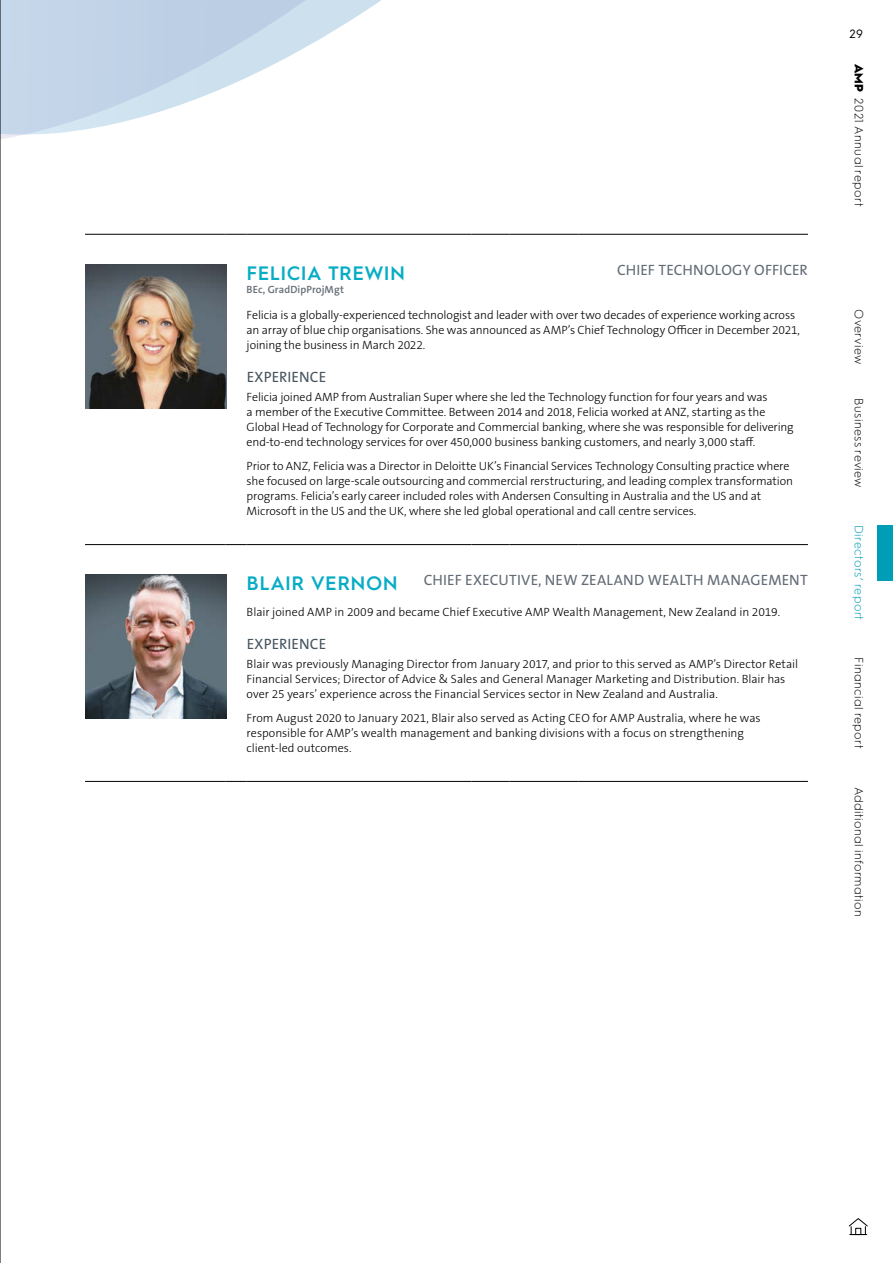
<style>
.page{position:relative;width:893px;height:1263px;background:#fff}
.page>*{position:absolute;margin:0;border:0;box-sizing:border-box;transform-origin:0 0}
.t1{font:600 19.5px "Hurme Geometric Sans 1";letter-spacing:.025em;color:#08adc5}
.t2{font:15px "The Sans B W5 Plain";letter-spacing:.01em;color:#636b75}
.t3{font:15px "The Sans B W5 Plain";letter-spacing:.01em;color:#475560}
.t4{font:300 12px/15px "The Sans B W3";letter-spacing:-.005em;color:#000}
.t5{font:300 12px "Hurme Geometric Sans 1";letter-spacing:.03em;color:#000}
.t6{font:300 12px "Hurme Geometric Sans 1";letter-spacing:.03em;color:#009db7}
.t7{font:12px "Hurme Geometric Sans 1";color:#000}
.t8{font:600 10.5px "The Sans B W6";letter-spacing:.01em;color:#636b75}
.s1{font-weight:900}
</style>
<div class="page">
<hr style="left:85px;top:234px;width:140px;height:1px;background:#000">
<svg style="left:225px;top:234px;width:22px;height:1px"></svg>
<hr style="left:85px;top:544px;width:140px;height:1px;background:#000">
<svg style="left:225px;top:544px;width:22px;height:1px"></svg>
<hr style="left:85px;top:781px;width:140px;height:1px;background:#000">
<svg style="left:225px;top:781px;width:22px;height:1px"></svg>
<hr style="left:247px;top:781px;width:174px;height:1px;background:#000">
<hr style="left:421px;top:781px;width:51px;height:1px;background:#000">
<hr style="left:472px;top:781px;width:37px;height:1px;background:#000">
<hr style="left:509px;top:781px;width:69px;height:1px;background:#000">
<hr style="left:578px;top:781px;width:230px;height:1px;background:#000">
<hr style="left:247px;top:234px;width:174px;height:1px;background:#000">
<hr style="left:421px;top:234px;width:51px;height:1px;background:#000">
<hr style="left:472px;top:234px;width:37px;height:1px;background:#000">
<hr style="left:509px;top:234px;width:69px;height:1px;background:#000">
<hr style="left:578px;top:234px;width:230px;height:1px;background:#000">
<hr style="left:247px;top:544px;width:174px;height:1px;background:#000">
<hr style="left:421px;top:544px;width:51px;height:1px;background:#000">
<hr style="left:472px;top:544px;width:37px;height:1px;background:#000">
<hr style="left:509px;top:544px;width:69px;height:1px;background:#000">
<hr style="left:578px;top:544px;width:230px;height:1px;background:#000">
<img style="left:85px;top:264px;width:142px;height:145px">
<img style="left:85px;top:574px;width:142px;height:145px">
<svg style="left:1px;top:0;width:380px;height:139px"></svg>
<div style="left:878px;top:525px;width:15px;height:55px;background:#009db7"></div>
<hr style="left:0;top:0;width:1px;height:1263px;background:#000">
<svg style="left:848px;top:1218px;width:20px;height:17px"></svg>
<p class="t2" style="left:617px;top:260px;width:192px">CHIEF TECHNOLOGY OFFICER</p>
<p class="t4" style="left:247px;top:308px;width:555px">Felicia is a globally-experienced technologist and leader with over two decades of experience working across an array of blue chip organisations. She was announced as AMP’s Chief Technology Officer in December 2021, joining the business in March 2022.</p>
<p class="t3" style="left:247px;top:367px;width:81px">EXPERIENCE</p>
<p class="t4" style="left:247px;top:390px;width:549px">Felicia joined AMP from Australian Super where she led the Technology function for four years and was<br>a member of the Executive Committee. Between 2014 and 2018, Felicia worked at ANZ, starting as the Global Head of Technology for Corporate and Commercial banking, where she was responsible for delivering end-to-end technology services for over 450,000 business banking customers, and nearly 3,000 staff.</p>
<p class="t4" style="left:247px;top:458px;width:548px">Prior to ANZ, Felicia was a Director in Deloitte UK’s Financial Services Technology Consulting practice where she focused on large-scale outsourcing and commercial rerstructuring, and leading complex transformation programs. Felicia’s early career included roles with Andersen Consulting in Australia and the US and at Microsoft in the US and the UK, where she led global operational and call centre services.</p>
<h1 class="t1" style="left:247px;top:259px;width:160px">FELICIA TREWIN</h1>
<p class="t8" style="left:247px;top:283px;width:99px">BEc, GradDipProjMgt</p>
<h1 class="t1" style="left:247px;top:570px;width:153px">BLAIR VERNON</h1>
<p class="t2" style="left:424px;top:571px;width:385px">CHIEF EXECUTIVE, NEW ZEALAND WEALTH MANAGEMENT</p>
<p class="t4" style="left:247px;top:604px;width:535px">Blair joined AMP in 2009 and became Chief Executive AMP Wealth Management, New Zealand in 2019.</p>
<p class="t3" style="left:247px;top:634px;width:81px">EXPERIENCE</p>
<p class="t4" style="left:247px;top:657px;width:553px">Blair was previously Managing Director from January 2017, and prior to this served as AMP’s Director Retail<br>Financial Services; Director of Advice &amp; Sales and General Manager Marketing and Distribution. Blair has over 25 years’ experience across the Financial Services sector in New Zealand and Australia.</p>
<p class="t4" style="left:247px;top:710px;width:516px">From August 2020 to January 2021, Blair also served as Acting CEO for AMP Australia, where he was responsible for AMP’s wealth management and banking divisions with a focus on strengthening client-led outcomes.</p>
<p class="t7" style="left:850px;top:26px;width:15px">29</p>
<p class="t5" style="left:867px;top:64px;width:145px;rotate:90deg"><span class="s1">AMP</span> 2021 Annual report</p>
<p class="t5" style="left:867px;top:309px;width:57px;rotate:90deg">Overview</p>
<p class="t5" style="left:867px;top:398px;width:91px;rotate:90deg">Business review</p>
<p class="t6" style="left:867px;top:525px;width:97px;rotate:90deg">Directors’ report</p>
<p class="t5" style="left:867px;top:657px;width:93px;rotate:90deg">Financial report</p>
<p class="t5" style="left:867px;top:787px;width:131px;rotate:90deg">Additional information</p>
</div>
